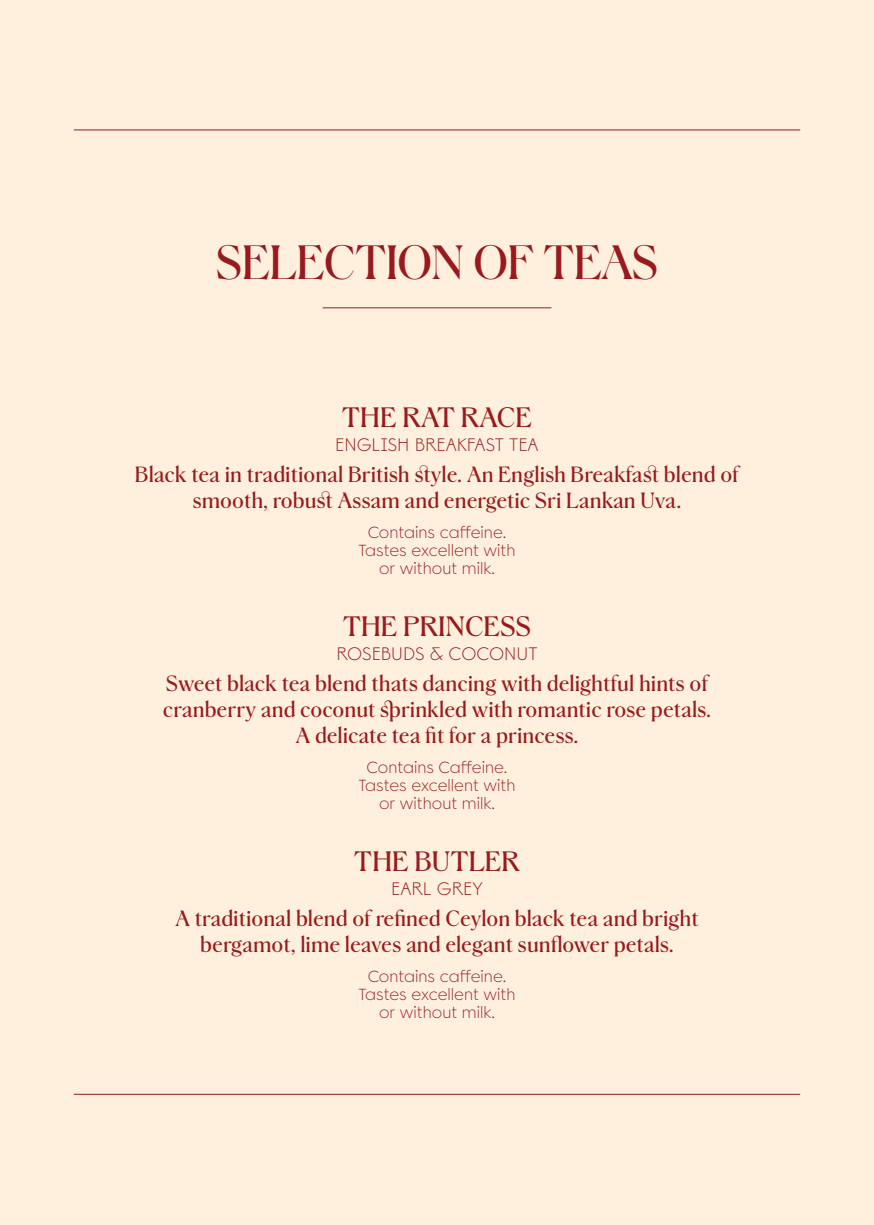
<style>
.page{position:relative;width:874px;height:1225px;background:#fff}
.page>*{position:absolute;margin:0;border:0;box-sizing:border-box;transform-origin:0 0}
.t1{font:48px "Sommerro Serif Display";letter-spacing:-.005em;color:#981a1e}
.Tea_Title{font:28px "Sommerro Serif Display Text";color:#981a1e}
.Dish_Details{font:22px/26px "Sommerro Serif Display Text";color:#981a1e;text-align:center}
.Tea_Type{font:300 18px "Sommerro Sans";color:#981a1e}
.Tea_specs{font:300 16px/18px "Sommerro Sans";color:#981a1e;text-align:center}
</style>
<div class="page">
<div style="left:0;top:0;width:873px;height:1225px;background:#fef0dc"></div>
<hr style="left:74px;top:1094px;width:725px;height:1px;background:#981a1e">
<hr style="left:74px;top:130px;width:725px;height:1px;background:#981a1e">
<hr style="left:322px;top:307px;width:229px;height:1px;background:#981a1e">
<p class="t1" style="left:216px;top:223px;width:443px">SELECTION OF TEAS</p>
<p class="Tea_Title" style="left:342px;top:393px;width:191px">THE RAT RACE</p>
<p class="Tea_Type" style="left:335px;top:428px;width:205px">ENGLISH BREAKFAST TEA</p>
<p class="Dish_Details" style="left:135px;top:459px;width:605px">Black tea in traditional British style. An English Breakfast blend of smooth, robust Assam and energetic Sri Lankan Uva.</p>
<p class="Tea_specs" style="left:358px;top:520px;width:158px">Contains caffeine.<br>Tastes excellent with or without milk.</p>
<p class="Tea_Title" style="left:342px;top:602px;width:190px">THE PRINCESS</p>
<p class="Tea_Type" style="left:336px;top:637px;width:203px">ROSEBUDS &amp; COCONUT</p>
<p class="Dish_Details" style="left:163px;top:668px;width:549px">Sweet black tea blend thats dancing with delightful hints of cranberry and coconut sprinkled with romantic rose petals.<br>A delicate tea fit for a princess.</p>
<p class="Tea_specs" style="left:358px;top:755px;width:158px">Contains Caffeine.<br>Tastes excellent with or without milk.</p>
<p class="Tea_Title" style="left:354px;top:837px;width:167px">THE BUTLER</p>
<p class="Tea_Type" style="left:391px;top:872px;width:93px">EARL GREY</p>
<p class="Dish_Details" style="left:175px;top:903px;width:524px">A traditional blend of refined Ceylon black tea and bright bergamot, lime leaves and elegant sunflower petals.</p>
<p class="Tea_specs" style="left:358px;top:964px;width:158px">Contains caffeine.<br>Tastes excellent with or without milk.</p>
</div>
